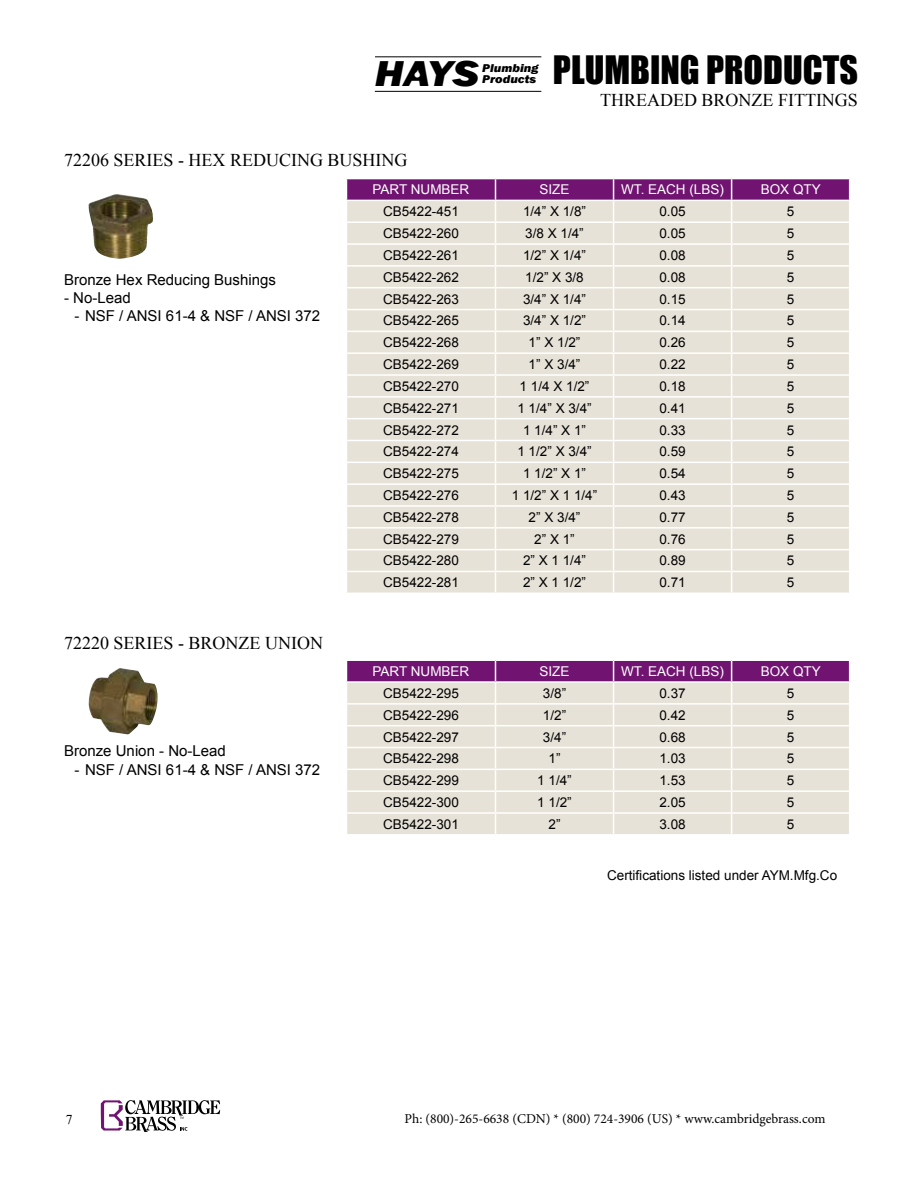
<style>
.page{position:relative;width:918px;height:1188px;background:#fff}
.page>*{position:absolute;margin:0;border:0;box-sizing:border-box;transform-origin:0 0}
.t1{font:italic 800 37.05px "Franklin Gothic";color:#000;scale:1.15 1}
.t2{font:36px "Impact";color:#000}
.t3{font:18px "Times New Roman";color:#000}
.t4{font:15px "Arial";color:#000}
.t5{font:13.5px "Arial";color:#000}
.t6{font:13.5px "Arial";color:#fff}
.t7{font:13.5px "Minion Pro";color:#000}
.t8{font:13.5px "Times New Roman";color:#000}
.t9{font:italic 800 11.7px/11.1px "Franklin Gothic";color:#000;scale:1.11 1}
</style>
<div class="page">
<svg style="left:346px;top:660px;width:504px;height:174px;background:#dccdcf"></svg>
<img style="left:88px;top:668px;width:70px;height:66px">
<svg style="left:346px;top:179px;width:504px;height:414px;background:#e3dad5"></svg>
<img style="left:89px;top:194px;width:64px;height:65px">
<hr style="left:375px;top:91px;width:166px;height:1px;background:#000">
<hr style="left:375px;top:56px;width:166px;height:1px;background:#000">
<svg style="left:101px;top:1100px;width:119px;height:32px"></svg>
<h1 class="t1" style="left:375px;top:49px;width:92px">HAYS</h1>
<p class="t9" style="left:482px;top:62px;width:52px">Plumbing<br>Products</p>
<h2 class="t2" style="left:553px;top:42px;width:307px">PLUMBING PRODUCTS</h2>
<h3 class="t3" style="left:600px;top:88px;width:259px">THREADED BRONZE FITTINGS</h3>
<h3 class="t3" style="left:64px;top:148px;width:345px">72206 SERIES - HEX REDUCING BUSHING</h3>
<p class="t6" style="left:373px;top:181px;width:98px">PART NUMBER</p>
<p class="t6" style="left:540px;top:181px;width:32px">SIZE</p>
<p class="t6" style="left:621px;top:181px;width:104px">WT. EACH (LBS)</p>
<p class="t6" style="left:761px;top:181px;width:62px">BOX QTY</p>
<p class="t5" style="left:383px;top:203px;width:77px">CB5422-451</p>
<p class="t5" style="left:523px;top:203px;width:65px">1/4” X 1/8”</p>
<p class="t5" style="left:659px;top:203px;width:28px">0.05</p>
<p class="t5" style="left:787px;top:203px;width:9px">5</p>
<p class="t5" style="left:383px;top:224px;width:77px">CB5422-260</p>
<p class="t5" style="left:525px;top:224px;width:60px">3/8 X 1/4”</p>
<p class="t5" style="left:659px;top:224px;width:28px">0.05</p>
<p class="t5" style="left:787px;top:224px;width:9px">5</p>
<p class="t5" style="left:383px;top:246px;width:77px">CB5422-261</p>
<p class="t5" style="left:523px;top:246px;width:65px">1/2” X 1/4”</p>
<p class="t5" style="left:659px;top:246px;width:28px">0.08</p>
<p class="t5" style="left:787px;top:246px;width:9px">5</p>
<p class="t5" style="left:383px;top:268px;width:77px">CB5422-262</p>
<p class="t5" style="left:525px;top:268px;width:60px">1/2” X 3/8</p>
<p class="t5" style="left:659px;top:268px;width:28px">0.08</p>
<p class="t5" style="left:787px;top:268px;width:9px">5</p>
<p class="t5" style="left:383px;top:290px;width:77px">CB5422-263</p>
<p class="t5" style="left:523px;top:290px;width:65px">3/4” X 1/4”</p>
<p class="t5" style="left:659px;top:290px;width:28px">0.15</p>
<p class="t5" style="left:787px;top:290px;width:9px">5</p>
<p class="t5" style="left:383px;top:312px;width:77px">CB5422-265</p>
<p class="t5" style="left:523px;top:312px;width:65px">3/4” X 1/2”</p>
<p class="t5" style="left:659px;top:312px;width:28px">0.14</p>
<p class="t5" style="left:787px;top:312px;width:9px">5</p>
<p class="t5" style="left:383px;top:334px;width:77px">CB5422-268</p>
<p class="t5" style="left:529px;top:334px;width:53px">1” X 1/2”</p>
<p class="t5" style="left:659px;top:334px;width:28px">0.26</p>
<p class="t5" style="left:787px;top:334px;width:9px">5</p>
<p class="t5" style="left:383px;top:355px;width:77px">CB5422-269</p>
<p class="t5" style="left:529px;top:355px;width:53px">1” X 3/4”</p>
<p class="t5" style="left:659px;top:355px;width:28px">0.22</p>
<p class="t5" style="left:787px;top:355px;width:9px">5</p>
<p class="t5" style="left:383px;top:377px;width:77px">CB5422-270</p>
<p class="t5" style="left:520px;top:377px;width:71px">1 1/4 X 1/2”</p>
<p class="t5" style="left:659px;top:377px;width:28px">0.18</p>
<p class="t5" style="left:787px;top:377px;width:9px">5</p>
<p class="t5" style="left:383px;top:399px;width:77px">CB5422-271</p>
<p class="t5" style="left:517px;top:399px;width:76px">1 1/4” X 3/4”</p>
<p class="t5" style="left:659px;top:399px;width:28px">0.41</p>
<p class="t5" style="left:787px;top:399px;width:9px">5</p>
<p class="t5" style="left:383px;top:421px;width:77px">CB5422-272</p>
<p class="t5" style="left:523px;top:421px;width:65px">1 1/4” X 1”</p>
<p class="t5" style="left:659px;top:421px;width:28px">0.33</p>
<p class="t5" style="left:787px;top:421px;width:9px">5</p>
<p class="t5" style="left:383px;top:443px;width:77px">CB5422-274</p>
<p class="t5" style="left:517px;top:443px;width:76px">1 1/2” X 3/4”</p>
<p class="t5" style="left:659px;top:443px;width:28px">0.59</p>
<p class="t5" style="left:787px;top:443px;width:9px">5</p>
<p class="t5" style="left:383px;top:465px;width:77px">CB5422-275</p>
<p class="t5" style="left:523px;top:465px;width:65px">1 1/2” X 1”</p>
<p class="t5" style="left:659px;top:465px;width:28px">0.54</p>
<p class="t5" style="left:787px;top:465px;width:9px">5</p>
<p class="t5" style="left:383px;top:486px;width:77px">CB5422-276</p>
<p class="t5" style="left:512px;top:486px;width:87px">1 1/2” X 1 1/4”</p>
<p class="t5" style="left:659px;top:486px;width:28px">0.43</p>
<p class="t5" style="left:787px;top:486px;width:9px">5</p>
<p class="t5" style="left:383px;top:508px;width:77px">CB5422-278</p>
<p class="t5" style="left:529px;top:508px;width:53px">2” X 3/4”</p>
<p class="t5" style="left:659px;top:508px;width:28px">0.77</p>
<p class="t5" style="left:787px;top:508px;width:9px">5</p>
<p class="t5" style="left:383px;top:530px;width:77px">CB5422-279</p>
<p class="t5" style="left:534px;top:530px;width:42px">2” X 1”</p>
<p class="t5" style="left:659px;top:530px;width:28px">0.76</p>
<p class="t5" style="left:787px;top:530px;width:9px">5</p>
<p class="t5" style="left:383px;top:552px;width:77px">CB5422-280</p>
<p class="t5" style="left:523px;top:552px;width:65px">2” X 1 1/4”</p>
<p class="t5" style="left:659px;top:552px;width:28px">0.89</p>
<p class="t5" style="left:787px;top:552px;width:9px">5</p>
<p class="t5" style="left:383px;top:574px;width:77px">CB5422-281</p>
<p class="t5" style="left:523px;top:574px;width:65px">2” X 1 1/2”</p>
<p class="t5" style="left:659px;top:574px;width:28px">0.71</p>
<p class="t5" style="left:787px;top:574px;width:9px">5</p>
<p class="t4" style="left:64px;top:270px;width:213px">Bronze Hex Reducing Bushings</p>
<p class="t4" style="left:64px;top:288px;width:68px">- No-Lead</p>
<p class="t4" style="left:75px;top:306px;width:247px">- NSF / ANSI 61-4 &amp; NSF / ANSI 372</p>
<h3 class="t3" style="left:64px;top:630px;width:260px">72220 SERIES - BRONZE UNION</h3>
<p class="t4" style="left:64px;top:741px;width:163px">Bronze Union - No-Lead</p>
<p class="t4" style="left:75px;top:759px;width:247px">- NSF / ANSI 61-4 &amp; NSF / ANSI 372</p>
<p class="t6" style="left:373px;top:662px;width:98px">PART NUMBER</p>
<p class="t6" style="left:540px;top:662px;width:32px">SIZE</p>
<p class="t6" style="left:621px;top:662px;width:104px">WT. EACH (LBS)</p>
<p class="t6" style="left:761px;top:662px;width:62px">BOX QTY</p>
<p class="t5" style="left:383px;top:684px;width:77px">CB5422-295</p>
<p class="t5" style="left:543px;top:684px;width:25px">3/8”</p>
<p class="t5" style="left:659px;top:684px;width:28px">0.37</p>
<p class="t5" style="left:787px;top:684px;width:9px">5</p>
<p class="t5" style="left:383px;top:706px;width:77px">CB5422-296</p>
<p class="t5" style="left:543px;top:706px;width:25px">1/2”</p>
<p class="t5" style="left:659px;top:706px;width:28px">0.42</p>
<p class="t5" style="left:787px;top:706px;width:9px">5</p>
<p class="t5" style="left:383px;top:728px;width:77px">CB5422-297</p>
<p class="t5" style="left:543px;top:728px;width:25px">3/4”</p>
<p class="t5" style="left:659px;top:728px;width:28px">0.68</p>
<p class="t5" style="left:787px;top:728px;width:9px">5</p>
<p class="t5" style="left:383px;top:750px;width:77px">CB5422-298</p>
<p class="t5" style="left:549px;top:750px;width:14px">1”</p>
<p class="t5" style="left:659px;top:750px;width:28px">1.03</p>
<p class="t5" style="left:787px;top:750px;width:9px">5</p>
<p class="t5" style="left:383px;top:772px;width:77px">CB5422-299</p>
<p class="t5" style="left:537px;top:772px;width:36px">1 1/4”</p>
<p class="t5" style="left:659px;top:772px;width:28px">1.53</p>
<p class="t5" style="left:787px;top:772px;width:9px">5</p>
<p class="t5" style="left:383px;top:793px;width:77px">CB5422-300</p>
<p class="t5" style="left:537px;top:793px;width:36px">1 1/2”</p>
<p class="t5" style="left:659px;top:793px;width:28px">2.05</p>
<p class="t5" style="left:787px;top:793px;width:9px">5</p>
<p class="t5" style="left:383px;top:815px;width:77px">CB5422-301</p>
<p class="t5" style="left:549px;top:815px;width:14px">2”</p>
<p class="t5" style="left:659px;top:815px;width:28px">3.08</p>
<p class="t5" style="left:787px;top:815px;width:9px">5</p>
<p class="t5" style="left:607px;top:866px;width:232px">Certifications listed under AYM.Mfg.Co</p>
<p class="t8" style="left:66px;top:1110px;width:8px">7</p>
<p class="t7" style="left:405px;top:1109px;width:422px">Ph: (800)-265-6638 (CDN) * (800) 724-3906 (US) * www.cambridgebrass.com</p>
</div>
